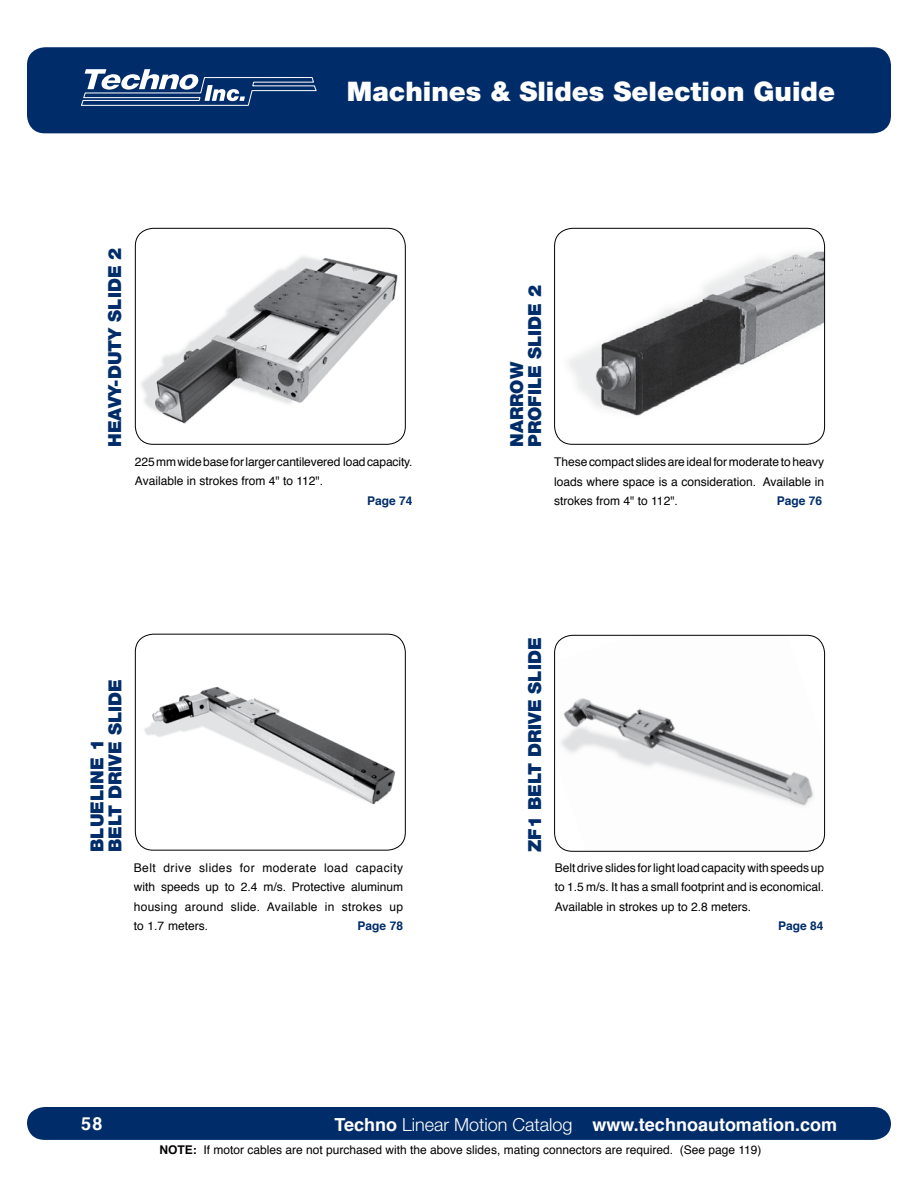
<style>
.page{position:relative;width:918px;height:1188px;background:#fff}
.page>*{position:absolute;margin:0;border:0;box-sizing:border-box;transform-origin:0 0}
.t1{font:900 27px "Helvetica Neue";color:#fff}
.t2{font:900 18px/18px "Helvetica Neue";color:#002d6a}
.t3{font:700 18px "Helvetica";color:#fff}
.t4{font:12px/19.5px "Helvetica";color:#000;text-align:justify}
.t5{font:700 12px "Helvetica";color:#002d6a}
.s1{font-family:"Helvetica Neue";font-weight:300}
.s2{font-weight:700}
</style>
<div class="page">
<div style="left:27px;top:47px;width:864px;height:86px;background:#002d6a;border-radius:18px"></div>
<svg style="left:81px;top:69px;width:236px;height:37px"></svg>
<div style="left:27px;top:1107px;width:864px;height:33px;background:#002d6a"></div>
<img style="left:144px;top:687px;width:252px;height:118px">
<div style="left:135px;top:634px;width:271px;height:217px;border:1px solid #000;border-radius:18px"></div>
<img style="left:555px;top:228px;width:270px;height:213px">
<div style="left:554px;top:228px;width:271px;height:217px;border:1px solid #000;border-radius:18px"></div>
<img style="left:555px;top:635px;width:270px;height:216px">
<div style="left:554px;top:635px;width:271px;height:217px;border:1px solid #000;border-radius:18px"></div>
<img style="left:141px;top:256px;width:257px;height:168px">
<div style="left:135px;top:228px;width:271px;height:217px;border:1px solid #000;border-radius:18px"></div>
<h1 class="t1" style="left:347px;top:75px;width:490px">Machines &amp; Slides Selection Guide</h1>
<h2 class="t2" style="left:106px;top:447px;width:201px;rotate:-90deg">Heavy-duty slide 2</h2>
<p class="t4" style="left:135px;top:452px;width:279px">225 mm wide base for larger cantilevered load capacity.<br>Available in strokes from 4" to 112".</p>
<p class="t5" style="left:367px;top:491px;width:47px">Page 74</p>
<h2 class="t2" style="left:88px;top:852px;width:172px;rotate:-90deg">Blueline 1<br>belt drive Slide</h2>
<p class="t4" style="left:134px;top:858px;width:271px">Belt drive slides for moderate load capacity with speeds up to 2.4 m/s. Protective aluminum housing around slide. Available in strokes up to 1.7 meters.</p>
<p class="t5" style="left:357px;top:916px;width:47px">Page 78</p>
<h2 class="t2" style="left:508px;top:447px;width:163px;rotate:-90deg">NARrow profile slide 2</h2>
<p class="t4" style="left:554px;top:453px;width:271px">These compact slides are ideal for moderate to heavy loads where space is a consideration. Available in strokes from 4" to 112".</p>
<p class="t5" style="left:777px;top:492px;width:47px">Page 76</p>
<h2 class="t2" style="left:526px;top:852px;width:216px;rotate:-90deg">ZF1 Belt Drive SLIDE</h2>
<p class="t4" style="left:555px;top:858px;width:271px">Belt drive slides for light load capacity with speeds up to 1.5 m/s. It has a small footprint and is economical.<br>Available in strokes up to 2.8 meters.</p>
<p class="t5" style="left:778px;top:916px;width:47px">Page 84</p>
<h2 class="t3" style="left:81px;top:1109px;width:23px">58</h2>
<h2 class="t3" style="left:335px;top:1110px;width:504px">Techno <span class="s1">Linear Motion Catalog</span> www.technoautomation.com</h2>
<p class="t4" style="left:160px;top:1140px;width:604px"><span class="s2">NOTE:</span> If motor cables are not purchased with the above slides, mating connectors are required. (See page 119)</p>
</div>
